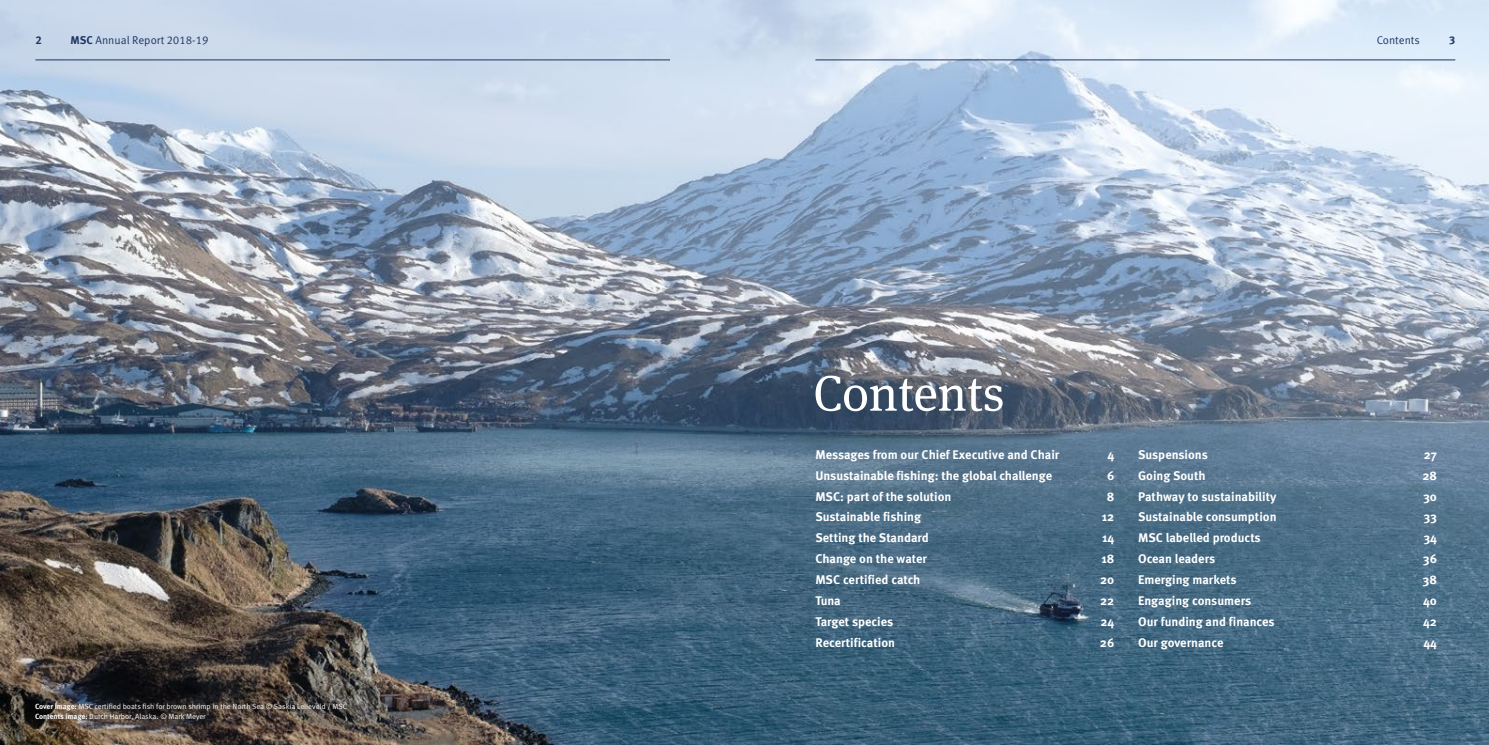
<style>
.page{position:relative;width:1489px;height:745px;background:#fff}
.page>*{position:absolute;margin:0;border:0;box-sizing:border-box;transform-origin:0 0}
.t1{font:50px "Meta Serif Pro";color:#fff}
.t2{font:700 12.5px "Meta Pro";color:#fff}
.t3{font:11.25px "Meta Pro";color:#1e3661}
.t4{font:700 11.25px "Meta Pro";color:#1e3661}
.t5{font:7.5px/10px "Meta Pro";letter-spacing:-.005em;color:#fff}
.s1{font-weight:700}
</style>
<div class="page">
<img style="left:0;top:0;width:1488px;height:744px">
<hr style="left:815px;top:60px;width:640px;height:1px;background:#1e3661">
<hr style="left:35px;top:60px;width:635px;height:1px;background:#1e3661">
<p class="t4" style="left:35px;top:33px;width:8px">2</p>
<p class="t3" style="left:71px;top:33px;width:139px"><span class="s1">MSC</span> Annual Report 2018-19</p>
<p class="t3" style="left:1376px;top:33px;width:45px">Contents</p>
<p class="t4" style="left:1448px;top:33px;width:8px">3</p>
<p class="t5" style="left:35px;top:701px;width:313px"><span class="s1">Cover image:</span> MSC certified boats fish for brown shrimp in the North Sea © Saskia Lelieveld / MSC<br><span class="s1">Contents image:</span> Dutch Harbor, Alaska. © Mark Meyer</p>
<h1 class="t1" style="left:813px;top:357px;width:193px">Contents</h1>
<p class="t2" style="left:815px;top:446px;width:245px">Messages from our Chief Executive and Chair</p>
<p class="t2" style="left:1107px;top:446px;width:8px">4</p>
<p class="t2" style="left:815px;top:467px;width:238px">Unsustainable fishing: the global challenge</p>
<p class="t2" style="left:1106px;top:467px;width:9px">6</p>
<p class="t2" style="left:815px;top:488px;width:138px">MSC: part of the solution</p>
<p class="t2" style="left:1106px;top:488px;width:9px">8</p>
<p class="t2" style="left:815px;top:509px;width:107px">Sustainable fishing</p>
<p class="t2" style="left:1101px;top:509px;width:14px">12</p>
<p class="t2" style="left:815px;top:529px;width:115px">Setting the Standard</p>
<p class="t2" style="left:1102px;top:529px;width:14px">14</p>
<p class="t2" style="left:815px;top:550px;width:113px">Change on the water</p>
<p class="t2" style="left:1101px;top:550px;width:14px">18</p>
<p class="t2" style="left:815px;top:571px;width:107px">MSC certified catch</p>
<p class="t2" style="left:1100px;top:571px;width:16px">20</p>
<p class="t2" style="left:815px;top:592px;width:27px">Tuna</p>
<p class="t2" style="left:1100px;top:592px;width:16px">22</p>
<p class="t2" style="left:815px;top:613px;width:79px">Target species</p>
<p class="t2" style="left:1100px;top:613px;width:15px">24</p>
<p class="t2" style="left:815px;top:634px;width:81px">Recertification</p>
<p class="t2" style="left:1099px;top:634px;width:16px">26</p>
<p class="t2" style="left:1137px;top:446px;width:71px">Suspensions</p>
<p class="t2" style="left:1423px;top:446px;width:15px">27</p>
<p class="t2" style="left:1137px;top:467px;width:69px">Going South</p>
<p class="t2" style="left:1422px;top:467px;width:16px">28</p>
<p class="t2" style="left:1137px;top:488px;width:140px">Pathway to sustainability</p>
<p class="t2" style="left:1422px;top:488px;width:15px">30</p>
<p class="t2" style="left:1137px;top:509px;width:140px">Sustainable consumption</p>
<p class="t2" style="left:1423px;top:509px;width:15px">33</p>
<p class="t2" style="left:1137px;top:529px;width:124px">MSC labelled products</p>
<p class="t2" style="left:1423px;top:529px;width:15px">34</p>
<p class="t2" style="left:1137px;top:550px;width:79px">Ocean leaders</p>
<p class="t2" style="left:1422px;top:550px;width:16px">36</p>
<p class="t2" style="left:1137px;top:571px;width:100px">Emerging markets</p>
<p class="t2" style="left:1422px;top:571px;width:16px">38</p>
<p class="t2" style="left:1137px;top:592px;width:114px">Engaging consumers</p>
<p class="t2" style="left:1422px;top:592px;width:15px">40</p>
<p class="t2" style="left:1137px;top:613px;width:138px">Our funding and finances</p>
<p class="t2" style="left:1422px;top:613px;width:15px">42</p>
<p class="t2" style="left:1137px;top:634px;width:87px">Our governance</p>
<p class="t2" style="left:1423px;top:634px;width:15px">44</p>
</div>
